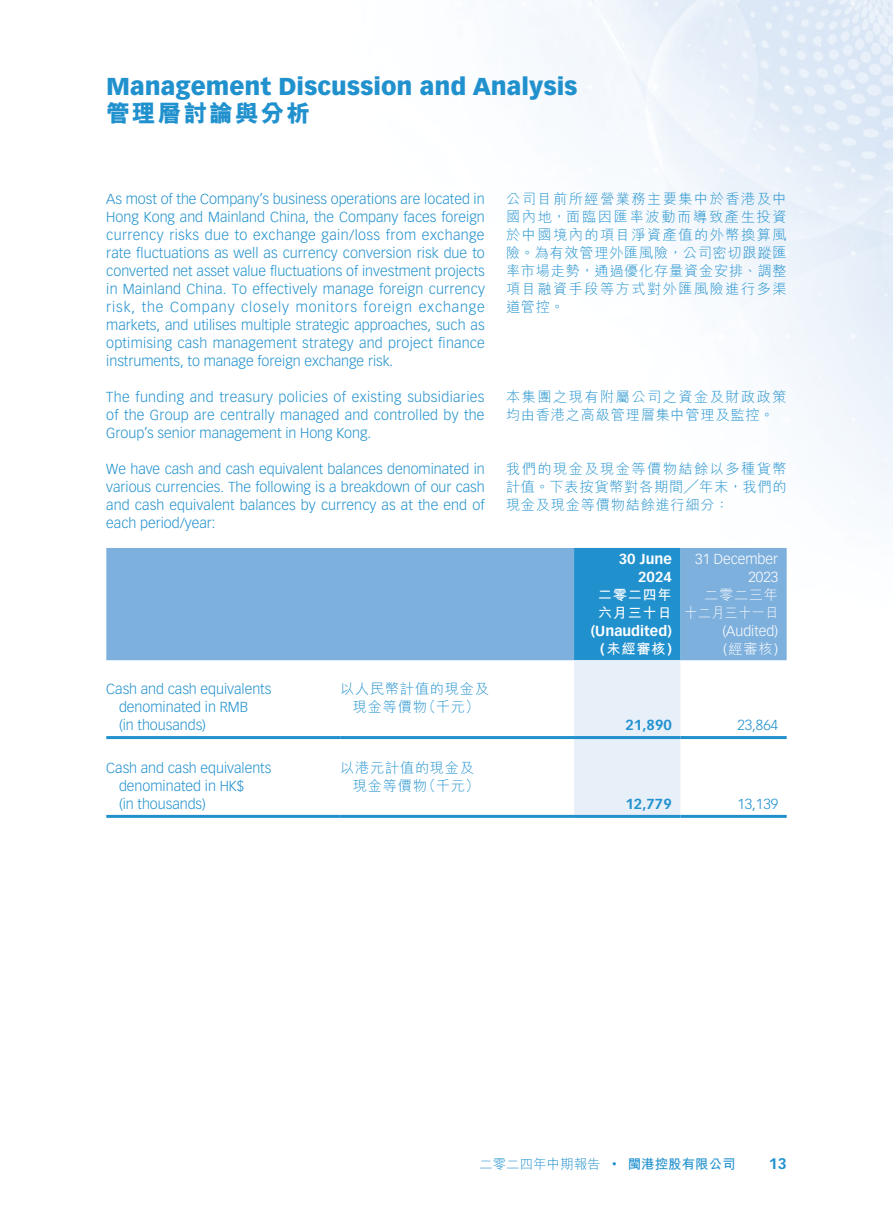
<style>
.page{position:relative;width:893px;height:1212px;background:#fff}
.page>*{position:absolute;margin:0;border:0;box-sizing:border-box;transform-origin:0 0}
.t1{font:900 24px "Vectora LT Std";color:#2191ce}
.t2{font:800 24px "M Hei HK";letter-spacing:.07em;color:#2191ce}
.t3{font:700 15px "Vectora LT Std";color:#2191ce}
.t4{font:300 14.25px/18px "Vectora LT Std";color:#2191ce;text-align:justify}
.t5{font:300 14.25px/18px "M Hei HK";letter-spacing:.05em;color:#2191ce;text-align:justify}
.t6{font:300 14.25px/18px "M Hei HK";letter-spacing:.1em;color:#2191ce}
.t7{font:300 14.25px/18px "Vectora LT Std";color:#fff;text-align:right}
.t8{font:700 14.25px/18px "Vectora LT Std";color:#fff;text-align:right}
.t9{font:300 14.25px/18px "M Hei HK";letter-spacing:.05em;color:#fff;text-align:right}
.t10{font:700 14.25px/18px "M Hei HK";letter-spacing:.05em;color:#fff}
.t11{font:700 14.25px "Vectora LT Std";color:#2191ce}
.t12{font:300 13.5px "M Hei HK";color:#2191ce}
.s1{font-family:"Vectora LT Std"}
.s2{font-weight:700}
</style>
<div class="page">
<img style="left:106px;top:0;width:787px;height:815px">
<div style="left:106px;top:548px;width:681px;height:112px;background:#7eb0dd"></div>
<svg style="left:574px;top:548px;width:106px;height:267px;background:#92c7e6"></svg>
<hr style="left:106px;top:736px;width:234px;height:3px;background:#2191ce">
<hr style="left:340px;top:736px;width:234px;height:3px;background:#2191ce">
<hr style="left:574px;top:736px;width:106px;height:3px;background:#2191ce">
<hr style="left:680px;top:736px;width:107px;height:3px;background:#2191ce">
<hr style="left:106px;top:815px;width:234px;height:3px;background:#2191ce">
<hr style="left:340px;top:815px;width:234px;height:3px;background:#2191ce">
<hr style="left:574px;top:815px;width:106px;height:3px;background:#2191ce">
<hr style="left:680px;top:815px;width:107px;height:3px;background:#2191ce">
<h1 class="t1" style="left:106px;top:71px;width:473px">Management Discussion and Analysis</h1>
<h1 class="t2" style="left:106px;top:101px;width:205px">管理層討論與分析</h1>
<p class="t4" style="left:106px;top:190px;width:380px">As most of the Company’s business operations are located in Hong Kong and Mainland China, the Company faces foreign currency risks due to exchange gain/loss from exchange rate fluctuations as well as currency conversion risk due to converted net asset value fluctuations of investment projects in Mainland China. To effectively manage foreign currency risk, the Company closely monitors foreign exchange markets, and utilises multiple strategic approaches, such as optimising cash management strategy and project finance instruments, to manage foreign exchange risk.</p>
<p class="t4" style="left:106px;top:388px;width:380px">The funding and treasury policies of existing subsidiaries of the Group are centrally managed and controlled by the Group’s senior management in Hong Kong.</p>
<p class="t4" style="left:106px;top:460px;width:380px">We have cash and cash equivalent balances denominated in various currencies. The following is a breakdown of our cash and cash equivalent balances by currency as at the end of each period/year:</p>
<p class="t4" style="left:119px;top:680px;width:154px;text-align:left;text-indent:-13px">Cash and cash equivalents denominated in RMB<br>(in thousands)</p>
<p class="t5" style="left:340px;top:680px;width:150px;text-align:center">以人民幣計值的現金及現金等價物（千元）</p>
<p class="t4" style="left:119px;top:759px;width:154px;text-align:left;text-indent:-13px">Cash and cash equivalents denominated in HK$<br>(in thousands)</p>
<p class="t5" style="left:353px;top:759px;width:128px;text-indent:-13px">以港元計值的現金及現金等價物（千元）</p>
<p class="t5" style="left:506px;top:190px;width:282px">公司目前所經營業務主要集中於香港及中國內地，面臨因匯率波動而導致產生投資於中國境內的項目淨資產值的外幣換算風險。為有效管理外匯風險，公司密切跟蹤匯率市場走勢，通過優化存量資金安排、調整項目融資手段等方式對外匯風險進行多渠道管控。</p>
<p class="t6" style="left:506px;top:388px;width:282px">本集團之現有附屬公司之資金及財政政策均由香港之高級管理層集中管理及監控。</p>
<p class="t5" style="left:506px;top:460px;width:282px">我們的現金及現金等價物結餘以多種貨幣計值。下表按貨幣對各期間╱年末，我們的現金及現金等價物結餘進行細分：</p>
<p class="t8" style="left:619px;top:550px;width:55px">30 June<br>2024</p>
<p class="t7" style="left:695px;top:550px;width:84px">31 December<br>2023</p>
<p class="t10" style="left:598px;top:585px;width:76px">二零二四年六月三十日</p>
<p class="t9" style="left:684px;top:586px;width:95px">二零二三年<br>十二月三十一日</p>
<p class="t8" style="left:591px;top:622px;width:83px">(Unaudited)</p>
<p class="t7" style="left:722px;top:622px;width:57px">(Audited)</p>
<p class="t10" style="left:600px;top:639px;width:73px"><span class="s1">(</span>未經審核<span class="s1">)</span></p>
<p class="t9" style="left:723px;top:640px;width:57px"><span class="s1">(</span>經審核<span class="s1">)</span></p>
<p class="t11" style="left:625px;top:717px;width:48px">21,890</p>
<p class="t4" style="left:737px;top:716px;width:42px">23,864</p>
<p class="t11" style="left:625px;top:795px;width:48px">12,779</p>
<p class="t4" style="left:737px;top:795px;width:42px">13,139</p>
<p class="t12" style="left:479px;top:1157px;width:258px">二零二四年中期報告 <sup>•</sup> <span class="s2">閩港控股有限公司</span></p>
<p class="t3" style="left:769px;top:1154px;width:19px">13</p>
</div>
